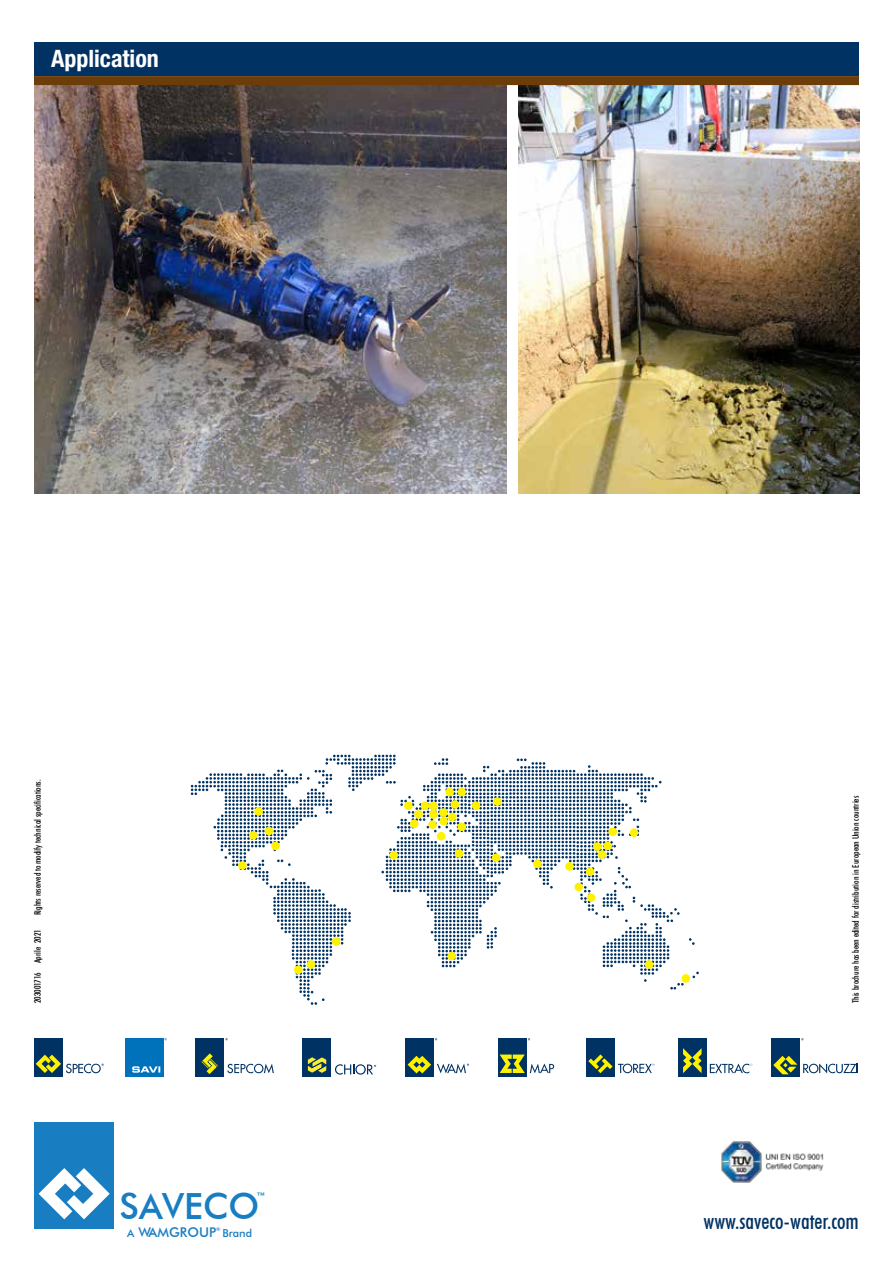
<style>
.page{position:relative;width:893px;height:1263px;background:#fff}
.page>*{position:absolute;margin:0;border:0;box-sizing:border-box;transform-origin:0 0}
.t1{font:500 36px "Futura BT";color:#197dc2}
.t2{font:700 condensed 24px "Helvetica Neue LT Std";color:#fff}
.t3{font:500 condensed 22.65px "Futura BT";color:#003263}
.t4{font:500 13.35px "Futura BT";color:#197dc2}
.t5{font:500 11.85px "Futura BT";color:#197dc2}
.t6{font:500 10.95px "Futura BT";color:#197dc2}
.t7{font:500 condensed 9px "Futura BT";color:#000}
.t8{font:500 5.25px "Futura BT";color:#197dc2}
.s1{font-size:10.95px}
</style>
<div class="page">
<img style="left:721px;top:1141px;width:103px;height:42px">
<img style="left:519px;top:85px;width:340px;height:408px">
<img style="left:34px;top:85px;width:472px;height:408px">
<div style="left:34px;top:43px;width:825px;height:33px;background:#003263"></div>
<svg style="left:191px;top:755px;width:508px;height:250px"></svg>
<div style="left:249px;top:831px;width:9px;height:8px;background:#fff200;border-radius:50%"></div>
<div style="left:265px;top:827px;width:8px;height:8px;background:#fff200;border-radius:50%"></div>
<div style="left:271px;top:842px;width:9px;height:8px;background:#fff200;border-radius:50%"></div>
<div style="left:332px;top:937px;width:8px;height:9px;background:#fff200;border-radius:50%"></div>
<div style="left:447px;top:952px;width:9px;height:8px;background:#fff200;border-radius:50%"></div>
<div style="left:645px;top:960px;width:8px;height:9px;background:#fff200;border-radius:50%"></div>
<div style="left:587px;top:893px;width:8px;height:9px;background:#fff200;border-radius:50%"></div>
<div style="left:574px;top:883px;width:9px;height:8px;background:#fff200;border-radius:50%"></div>
<div style="left:586px;top:867px;width:8px;height:9px;background:#fff200;border-radius:50%"></div>
<div style="left:565px;top:862px;width:9px;height:9px;background:#fff200;border-radius:50%"></div>
<svg style="left:533px;top:859px;width:9px;height:9px"></svg>
<div style="left:492px;top:853px;width:8px;height:9px;background:#fff200;border-radius:50%"></div>
<div style="left:455px;top:849px;width:8px;height:9px;background:#fff200;border-radius:50%"></div>
<div style="left:457px;top:822px;width:9px;height:9px;background:#fff200;border-radius:50%"></div>
<div style="left:448px;top:813px;width:9px;height:8px;background:#fff200;border-radius:50%"></div>
<div style="left:439px;top:817px;width:9px;height:8px;background:#fff200;border-radius:50%"></div>
<div style="left:437px;top:832px;width:8px;height:8px;background:#fff200;border-radius:50%"></div>
<div style="left:428px;top:820px;width:9px;height:9px;background:#fff200;border-radius:50%"></div>
<div style="left:410px;top:819px;width:8px;height:9px;background:#fff200;border-radius:50%"></div>
<div style="left:414px;top:810px;width:9px;height:9px;background:#fff200;border-radius:50%"></div>
<div style="left:421px;top:801px;width:8px;height:9px;background:#fff200;border-radius:50%"></div>
<div style="left:429px;top:801px;width:9px;height:9px;background:#fff200;border-radius:50%"></div>
<div style="left:429px;top:810px;width:9px;height:9px;background:#fff200;border-radius:50%"></div>
<div style="left:439px;top:808px;width:9px;height:9px;background:#fff200;border-radius:50%"></div>
<div style="left:451px;top:800px;width:8px;height:9px;background:#fff200;border-radius:50%"></div>
<div style="left:472px;top:801px;width:8px;height:9px;background:#fff200;border-radius:50%"></div>
<div style="left:493px;top:797px;width:9px;height:9px;background:#fff200;border-radius:50%"></div>
<div style="left:445px;top:788px;width:9px;height:8px;background:#fff200;border-radius:50%"></div>
<div style="left:457px;top:788px;width:9px;height:8px;background:#fff200;border-radius:50%"></div>
<div style="left:404px;top:801px;width:9px;height:9px;background:#fff200;border-radius:50%"></div>
<div style="left:603px;top:842px;width:9px;height:8px;background:#fff200;border-radius:50%"></div>
<div style="left:608px;top:827px;width:9px;height:9px;background:#fff200;border-radius:50%"></div>
<div style="left:630px;top:828px;width:8px;height:9px;background:#fff200;border-radius:50%"></div>
<div style="left:598px;top:850px;width:8px;height:9px;background:#fff200;border-radius:50%"></div>
<div style="left:593px;top:842px;width:9px;height:9px;background:#fff200;border-radius:50%"></div>
<div style="left:682px;top:974px;width:8px;height:9px;background:#fff200;border-radius:50%"></div>
<div style="left:389px;top:851px;width:9px;height:8px;background:#fff200;border-radius:50%"></div>
<div style="left:307px;top:960px;width:8px;height:9px;background:#fff200;border-radius:50%"></div>
<div style="left:294px;top:965px;width:9px;height:9px;background:#fff200;border-radius:50%"></div>
<div style="left:254px;top:807px;width:9px;height:9px;background:#fff200;border-radius:50%"></div>
<div style="left:238px;top:861px;width:9px;height:9px;background:#fff200;border-radius:50%"></div>
<div style="left:405px;top:1038px;width:29px;height:38px;background:#003263"></div>
<svg style="left:408px;top:1056px;width:23px;height:17px"></svg>
<svg style="left:437px;top:1063px;width:32px;height:10px"></svg>
<div style="left:125px;top:1038px;width:38px;height:38px;background:#0072bc"></div>
<svg style="left:132px;top:1066px;width:28px;height:7px"></svg>
<div style="left:34px;top:1038px;width:29px;height:38px;background:#003263"></div>
<svg style="left:36px;top:1055px;width:68px;height:18px"></svg>
<div style="left:771px;top:1038px;width:29px;height:38px;background:#003263"></div>
<svg style="left:773px;top:1056px;width:24px;height:18px"></svg>
<svg style="left:803px;top:1063px;width:55px;height:10px"></svg>
<div style="left:586px;top:1038px;width:29px;height:38px;background:#003263"></div>
<svg style="left:588px;top:1054px;width:67px;height:19px"></svg>
<div style="left:195px;top:1038px;width:29px;height:38px;background:#003263"></div>
<svg style="left:201px;top:1053px;width:17px;height:21px"></svg>
<svg style="left:227px;top:1063px;width:47px;height:10px"></svg>
<div style="left:498px;top:1038px;width:29px;height:38px;background:#003263"></div>
<svg style="left:500px;top:1054px;width:54px;height:19px"></svg>
<div style="left:678px;top:1038px;width:29px;height:38px;background:#003263"></div>
<svg style="left:683px;top:1048px;width:18px;height:25px"></svg>
<svg style="left:710px;top:1063px;width:42px;height:10px"></svg>
<div style="left:34px;top:1122px;width:80px;height:107px;background:#197dc2"></div>
<svg style="left:39px;top:1168px;width:71px;height:51px"></svg>
<div style="left:302px;top:1038px;width:29px;height:38px;background:#003263"></div>
<svg style="left:307px;top:1057px;width:20px;height:17px"></svg>
<div style="left:34px;top:76px;width:825px;height:9px;background:#6c3c09"></div>
<svg style="left:335px;top:1064px;width:41px;height:10px"></svg>
<h2 class="t2" style="left:51px;top:44px;width:109px">Application</h2>
<p class="t7" style="left:32px;top:915px;width:138px;rotate:-90deg">Rights reserved to modify technical specifications.</p>
<p class="t7" style="left:32px;top:1003px;width:75px;rotate:-90deg">203001716 Aprile 2021</p>
<h1 class="t1" style="left:120px;top:1184px;width:141px">SAVECO</h1>
<h3 class="t5" style="left:256px;top:1189px;width:11px">™</h3>
<h3 class="t4" style="left:127px;top:1224px;width:91px"><span class="s1">A</span> WAMGROUP</h3>
<p class="t8" style="left:216px;top:1226px;width:6px">®</p>
<p class="t6" style="left:222px;top:1227px;width:31px">Brand</p>
<p class="t7" style="left:850px;top:1003px;width:209px;rotate:-90deg">This brochure has been edited for distribution in European Union countries</p>
<h3 class="t3" style="left:703px;top:1207px;width:157px">www.saveco-water.com</h3>
</div>
